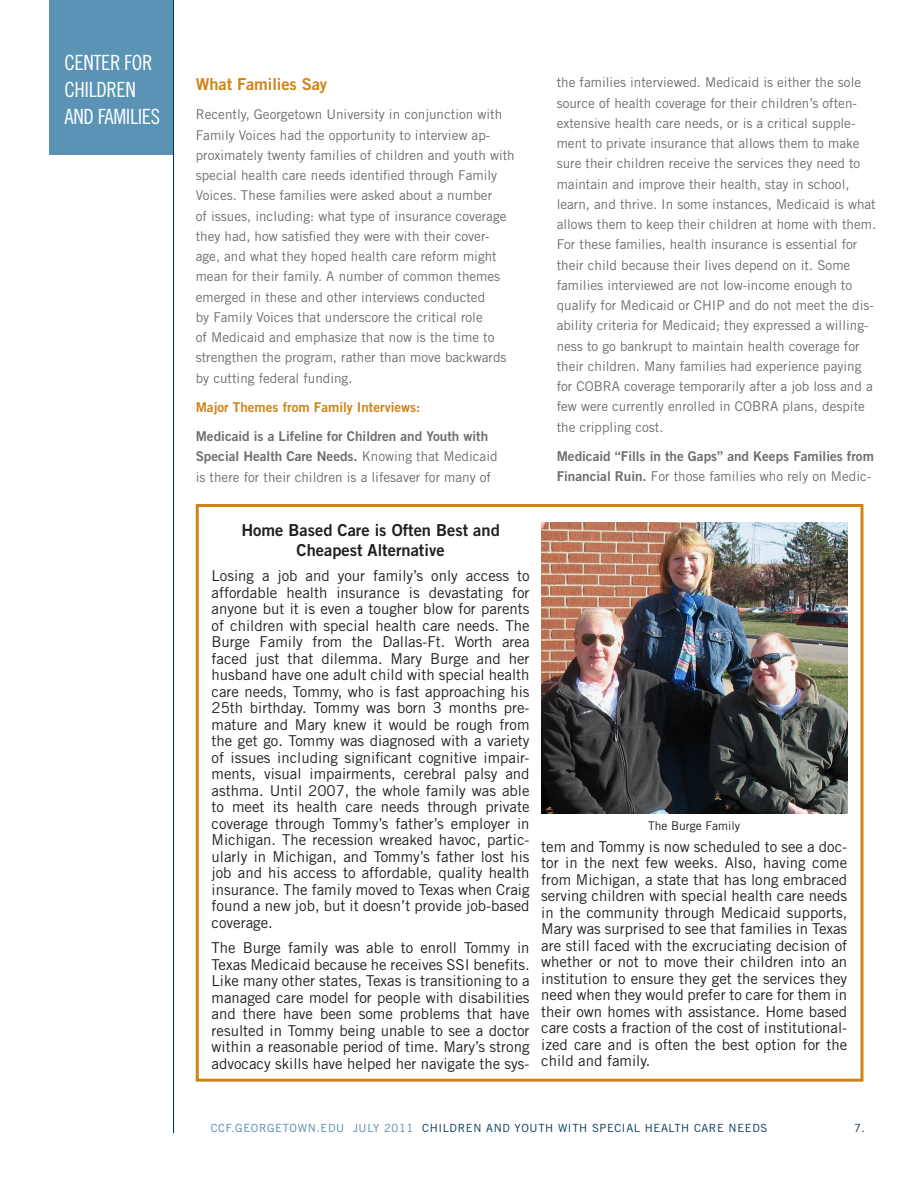
<style>
.page{position:relative;width:918px;height:1188px;background:#fff}
.page>*{position:absolute;margin:0;border:0;box-sizing:border-box;transform-origin:0 0}
.t1{font:21px/27px "Trade Gothic Cond Eighteen";letter-spacing:-.02em;color:#fff}
.t2{font:16.5px/20.2px "Trade Gothic Bold Two";color:#231f20;text-align:center}
.t3{font:16.5px "Trade Gothic Bold Two";letter-spacing:-.005em;color:#d08315}
.t4{font:15px/16.5px "Trade Gothic";color:#231f20;text-align:justify}
.t5{font:13.5px/20.2px "Trade Gothic";color:#6c6d70}
.t6{font:13.5px/20.2px "Trade Gothic Bold Two";color:#6c6d70}
.t7{font:13.5px "Trade Gothic Bold Two";color:#d08315}
.t8{font:12px "Trade Gothic";color:#231f20}
.Subheads{font:11.25px "Trade Gothic";letter-spacing:.055em;color:#003859}
.s1{font-family:"Trade Gothic"}
.s2{color:#4d8baf}
.s3{color:#231f20}
</style>
<div class="page">
<div style="left:50px;top:0;width:123px;height:154px;background:#5b93b5"></div>
<hr style="left:173px;top:0;width:1px;height:1133px;background:#003859">
<div style="left:196px;top:504px;width:667px;height:578px;background:#fff;border:3px solid #d18316"></div>
<img style="left:541px;top:522px;width:306px;height:291px">
<p class="t1" style="left:65px;top:49px;width:97px">CENTER FOR<br>CHILDREN<br>AND FAMILIES</p>
<p class="t3" style="left:196px;top:74px;width:133px">What Families Say</p>
<p class="t5" style="left:196px;top:104px;width:321px">Recently, Georgetown University in conjunction with Family Voices had the opportunity to interview ap&shy;proximately twenty families of children and youth with special health care needs identified through Family Voices. These families were asked about a number<br>of issues, including: what type of insurance coverage they had, how satisfied they were with their cover&shy;age, and what they hoped health care reform might mean for their family. A number of common themes emerged in these and other interviews conducted<br>by Family Voices that underscore the critical role<br>of Medicaid and emphasize that now is the time to strengthen the program, rather than move backwards by cutting federal funding.</p>
<p class="t7" style="left:196px;top:399px;width:226px">Major Themes from Family Interviews:</p>
<p class="t6" style="left:196px;top:426px;width:303px">Medicaid is a Lifeline for Children and Youth with<br>Special Health Care Needs. <span class="s1">Knowing that Medicaid is there for their children is a lifesaver for many of</span></p>
<p class="t5" style="left:557px;top:72px;width:321px">the families interviewed. Medicaid is either the sole source of health coverage for their children’s often&shy;extensive health care needs, or is a critical supple&shy;ment to private insurance that allows them to make sure their children receive the services they need to maintain and improve their health, stay in school, learn, and thrive. In some instances, Medicaid is what allows them to keep their children at home with them.<br>For these families, health insurance is essential for their child because their lives depend on it. Some families interviewed are not low-income enough to qualify for Medicaid or CHIP and do not meet the dis&shy;ability criteria for Medicaid; they expressed a willing&shy;ness to go bankrupt to maintain health coverage for their children. Many families had experience paying for COBRA coverage temporarily after a job loss and a few were currently enrolled in COBRA plans, despite the crippling cost.</p>
<p class="t6" style="left:557px;top:446px;width:319px">Medicaid “Fills in the Gaps” and Keeps Families from<br>Financial Ruin. <span class="s1">For those families who rely on Medic-</span></p>
<p class="t2" style="left:241px;top:519px;width:260px">Home Based Care is Often Best and<br>Cheapest Alternative</p>
<p class="t4" style="left:212px;top:568px;width:320px">Losing a job and your family’s only access to affordable health insurance is devastating for anyone but it is even a tougher blow for parents of children with special health care needs. The Burge Family from the Dallas-Ft. Worth area faced just that dilemma. Mary Burge and her husband have one adult child with special health care needs, Tommy, who is fast approaching his 25th birthday. Tommy was born 3 months pre&shy;mature and Mary knew it would be rough from the get go. Tommy was diagnosed with a variety of issues including significant cognitive impair&shy;ments, visual impairments, cerebral palsy and asthma. Until 2007, the whole family was able to meet its health care needs through private coverage through Tommy’s father’s employer in Michigan. The recession wreaked havoc, partic&shy;ularly in Michigan, and Tommy’s father lost his job and his access to affordable, quality health insurance. The family moved to Texas when Craig found a new job, but it doesn’t provide job-based coverage.</p>
<p class="t4" style="left:212px;top:940px;width:320px">The Burge family was able to enroll Tommy in Texas Medicaid because he receives SSI benefits.<br>Like many other states, Texas is transitioning to a managed care model for people with disabilities and there have been some problems that have resulted in Tommy being unable to see a doctor within a reasonable period of time. Mary’s strong advocacy skills have helped her navigate the sys-</p>
<p class="t8" style="left:648px;top:818px;width:94px">The Burge Family</p>
<p class="t4" style="left:541px;top:838px;width:308px">tem and Tommy is now scheduled to see a doc&shy;tor in the next few weeks. Also, having come from Michigan, a state that has long embraced serving children with special health care needs in the community through Medicaid supports, Mary was surprised to see that families in Texas are still faced with the excruciating decision of whether or not to move their children into an institution to ensure they get the services they need when they would prefer to care for them in their own homes with assistance. Home based care costs a fraction of the cost of institutional&shy;ized care and is often the best option for the child and family.</p>
<p class="Subheads" style="left:211px;top:1122px;width:558px"><span class="s2">CCF.GEORGETOWN.EDU JULY 2011</span> CHILDREN AND YOUTH WITH SPECIAL HEALTH CARE NEEDS</p>
<p class="Subheads" style="left:854px;top:1122px;width:12px">7<span class="s3">.</span></p>
</div>
